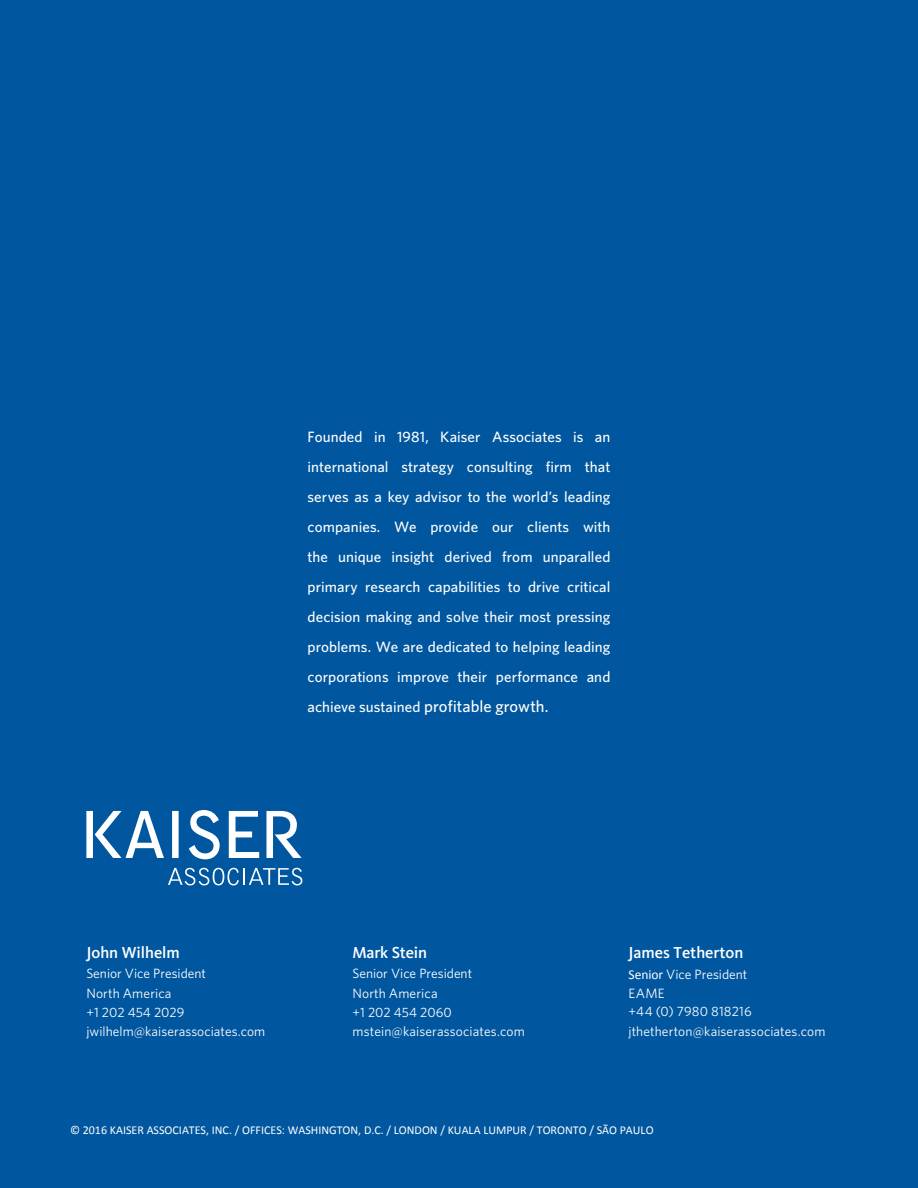
<style>
.page{position:relative;width:918px;height:1188px;background:#0057a0}
.page>*{position:absolute;margin:0;border:0;box-sizing:border-box;transform-origin:0 0}
.t1{font:500 16.5px "Kievit Pro";letter-spacing:-.005em;color:#fff}
.t2{font:500 16.5px "Whitney";color:#fff}
.t3{font:500 15px/30px "Whitney";letter-spacing:.005em;color:#fff;text-align:justify}
.t4{font:13.5px/19.4px "Whitney";letter-spacing:.005em;color:#fff}
.t5{font:12px "Calibri";color:#fff}
.s1{font-size:15px}
.s2{font-family:"Calibri"}
</style>
<div class="page">
<svg style="left:168px;top:868px;width:134px;height:17px"></svg>
<svg style="left:86px;top:810px;width:216px;height:49px"></svg>
<p class="t3" style="left:308px;top:422px;width:304px">Founded in 1981, Kaiser Associates is an international strategy consulting firm that serves as a key advisor to the world’s leading companies. We provide our clients with the unique insight derived from unparalled primary research capabilities to drive critical decision making and solve their most pressing problems. We are dedicated to helping leading corporations improve their performance and</p>
<p class="t2" style="left:308px;top:696px;width:242px"><span class="s1">achieve sustained</span> profitable growth.</p>
<p class="t1" style="left:86px;top:943px;width:95px">John Wilhelm</p>
<p class="t4" style="left:86px;top:964px;width:180px">Senior Vice President<br>North America<br>+1 202 454 2029 jwilhelm@kaiserassociates.com</p>
<p class="t1" style="left:353px;top:943px;width:76px">Mark Stein</p>
<p class="t4" style="left:353px;top:964px;width:174px">Senior Vice President<br>North America<br>+1 202 454 2060 mstein@kaiserassociates.com</p>
<p class="t1" style="left:629px;top:943px;width:116px">James Tetherton</p>
<p class="t4" style="left:629px;top:964px;width:120px"><span class="s2">Senior</span> Vice President<br>EAME</p>
<p class="t4" style="left:629px;top:1001px;width:198px;line-height:20px">+44 (0) 7980 818216 jthetherton@kaiserassociates.com</p>
<p class="t5" style="left:70px;top:1122px;width:585px">© 2016 KAISER ASSOCIATES, INC. / OFFICES: WASHINGTON, D.C. / LONDON / KUALA LUMPUR / TORONTO / SÃO PAULO</p>
</div>
